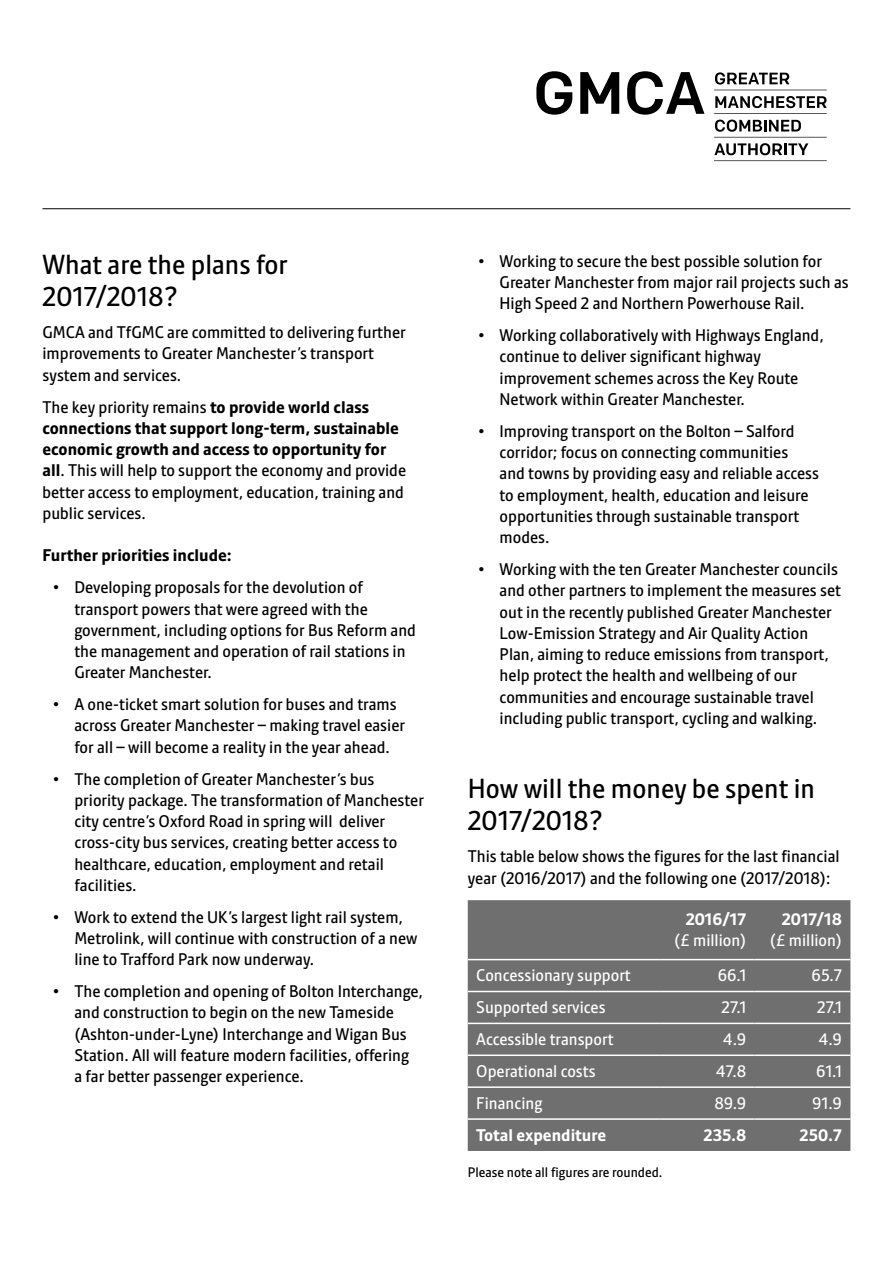
<style>
.page{position:relative;width:893px;height:1263px;background:#fff}
.page>*{position:absolute;margin:0;border:0;box-sizing:border-box;transform-origin:0 0}
.t1{font:27px/32px "Pantograph Sans";color:#000}
.t2{font:16.5px/21.3px "Pantograph Sans";color:#000}
.t3{font:16.5px "Pantograph Sans";color:#fff}
.t4{font:700 16.5px "Pantograph Sans";color:#fff}
.t5{font:700 16.5px "Pantograph Sans";color:#000}
.t6{font:13.5px "Pantograph Sans";color:#000}
.s1{font-weight:700}
</style>
<div class="page">
<svg style="left:536px;top:71px;width:36px;height:44px"></svg>
<svg style="left:580px;top:72px;width:39px;height:42px"></svg>
<svg style="left:627px;top:71px;width:77px;height:44px"></svg>
<hr style="left:714px;top:90px;width:113px;height:1px;background:#000">
<hr style="left:714px;top:113px;width:113px;height:1px;background:#000">
<hr style="left:714px;top:137px;width:113px;height:1px;background:#000">
<hr style="left:714px;top:160px;width:113px;height:1px;background:#000">
<svg style="left:715px;top:72px;width:74px;height:13px"></svg>
<svg style="left:715px;top:96px;width:112px;height:12px"></svg>
<svg style="left:715px;top:120px;width:86px;height:12px"></svg>
<svg style="left:714px;top:143px;width:94px;height:12px"></svg>
<div style="left:468px;top:900px;width:382px;height:251px;background:#706f6f"></div>
<hr style="left:468px;top:959px;width:191px;height:1px;background:#fff">
<hr style="left:659px;top:959px;width:96px;height:1px;background:#fff">
<hr style="left:755px;top:959px;width:95px;height:1px;background:#fff">
<hr style="left:468px;top:991px;width:191px;height:1px;background:#fff">
<hr style="left:659px;top:991px;width:96px;height:1px;background:#fff">
<hr style="left:755px;top:991px;width:95px;height:1px;background:#fff">
<hr style="left:468px;top:1023px;width:191px;height:1px;background:#fff">
<hr style="left:659px;top:1023px;width:96px;height:1px;background:#fff">
<hr style="left:755px;top:1023px;width:95px;height:1px;background:#fff">
<hr style="left:468px;top:1054px;width:191px;height:2px;background:#fff">
<hr style="left:659px;top:1054px;width:96px;height:2px;background:#fff">
<hr style="left:755px;top:1054px;width:95px;height:2px;background:#fff">
<hr style="left:468px;top:1086px;width:191px;height:2px;background:#fff">
<hr style="left:659px;top:1086px;width:96px;height:2px;background:#fff">
<hr style="left:755px;top:1086px;width:95px;height:2px;background:#fff">
<hr style="left:468px;top:1118px;width:191px;height:2px;background:#fff">
<hr style="left:659px;top:1118px;width:96px;height:2px;background:#fff">
<hr style="left:755px;top:1118px;width:95px;height:2px;background:#fff">
<hr style="left:43px;top:208px;width:807px;height:1px;background:#000">
<h1 class="t1" style="left:43px;top:249px;width:247px">What are the plans for<br>2017/2018?</h1>
<p class="t2" style="left:43px;top:322px;width:365px">GMCA and TfGMC are committed to delivering further improvements to Greater Manchester’s transport system and services.</p>
<p class="t2" style="left:43px;top:396px;width:365px">The key priority remains <span class="s1">to provide world class connections that support long-term, sustainable economic growth and access to opportunity for all</span>. This will help to support the economy and provide better access to employment, education, training and public services.</p>
<p class="t5" style="left:43px;top:545px;width:191px">Further priorities include:</p>
<p class="t2" style="left:74px;top:577px;width:343px;text-indent:-21px">• Developing proposals for the devolution of transport powers that were agreed with the government, including options for Bus Reform and the management and operation of rail stations in Greater Manchester.</p>
<p class="t2" style="left:74px;top:694px;width:332px;text-indent:-21px">• A one-ticket smart solution for buses and trams across Greater Manchester – making travel easier for all – will become a reality in the year ahead.</p>
<p class="t2" style="left:74px;top:768px;width:351px;text-indent:-21px">• The completion of Greater Manchester’s bus priority package. The transformation of Manchester city centre’s Oxford Road in spring will deliver cross-city bus services, creating better access to healthcare, education, employment and retail facilities.</p>
<p class="t2" style="left:74px;top:906px;width:345px;text-indent:-21px">• Work to extend the UK’s largest light rail system,<br>Metrolink, will continue with construction of a new line to Trafford Park now underway.</p>
<p class="t2" style="left:74px;top:981px;width:350px;text-indent:-21px">• The completion and opening of Bolton Interchange, and construction to begin on the new Tameside (Ashton-under-Lyne) Interchange and Wigan Bus Station. All will feature modern facilities, offering<br>a far better passenger experience.</p>
<p class="t2" style="left:500px;top:250px;width:351px;text-indent:-21px">• Working to secure the best possible solution for<br>Greater Manchester from major rail projects such as<br>High Speed 2 and Northern Powerhouse Rail.</p>
<p class="t2" style="left:500px;top:325px;width:326px;text-indent:-21px">• Working collaboratively with Highways England, continue to deliver significant highway improvement schemes across the Key Route Network within Greater Manchester.</p>
<p class="t2" style="left:500px;top:420px;width:321px;text-indent:-21px">• Improving transport on the Bolton – Salford corridor; focus on connecting communities<br>and towns by providing easy and reliable access to employment, health, education and leisure opportunities through sustainable transport modes.</p>
<p class="t2" style="left:500px;top:558px;width:343px;text-indent:-21px">• Working with the ten Greater Manchester councils and other partners to implement the measures set out in the recently published Greater Manchester Low-Emission Strategy and Air Quality Action Plan, aiming to reduce emissions from transport, help protect the health and wellbeing of our communities and encourage sustainable travel including public transport, cycling and walking.</p>
<h1 class="t1" style="left:468px;top:773px;width:349px">How will the money be spent in<br>2017/2018?</h1>
<p class="t2" style="left:468px;top:846px;width:373px">This table below shows the figures for the last financial year (2016/2017) and the following one (2017/2018):</p>
<p class="t4" style="left:686px;top:909px;width:62px">2016/17</p>
<p class="t3" style="left:674px;top:930px;width:74px">(£ million)</p>
<p class="t4" style="left:782px;top:909px;width:62px">2017/18</p>
<p class="t3" style="left:770px;top:930px;width:74px">(£ million)</p>
<p class="t3" style="left:476px;top:966px;width:156px">Concessionary support</p>
<p class="t3" style="left:718px;top:966px;width:30px">66.1</p>
<p class="t3" style="left:812px;top:966px;width:32px">65.7</p>
<p class="t3" style="left:476px;top:997px;width:131px">Supported services</p>
<p class="t3" style="left:721px;top:997px;width:26px">27.1</p>
<p class="t3" style="left:817px;top:997px;width:26px">27.1</p>
<p class="t3" style="left:476px;top:1029px;width:139px">Accessible transport</p>
<p class="t3" style="left:723px;top:1029px;width:25px">4.9</p>
<p class="t3" style="left:818px;top:1029px;width:25px">4.9</p>
<p class="t3" style="left:476px;top:1061px;width:121px">Operational costs</p>
<p class="t3" style="left:716px;top:1061px;width:32px">47.8</p>
<p class="t3" style="left:816px;top:1061px;width:27px">61.1</p>
<p class="t3" style="left:476px;top:1093px;width:68px">Financing</p>
<p class="t3" style="left:714px;top:1093px;width:33px">89.9</p>
<p class="t3" style="left:812px;top:1093px;width:31px">91.9</p>
<p class="t4" style="left:476px;top:1125px;width:132px">Total expenditure</p>
<p class="t4" style="left:703px;top:1125px;width:44px">235.8</p>
<p class="t4" style="left:800px;top:1125px;width:44px">250.7</p>
<p class="t6" style="left:468px;top:1164px;width:196px">Please note all figures are rounded.</p>
</div>
